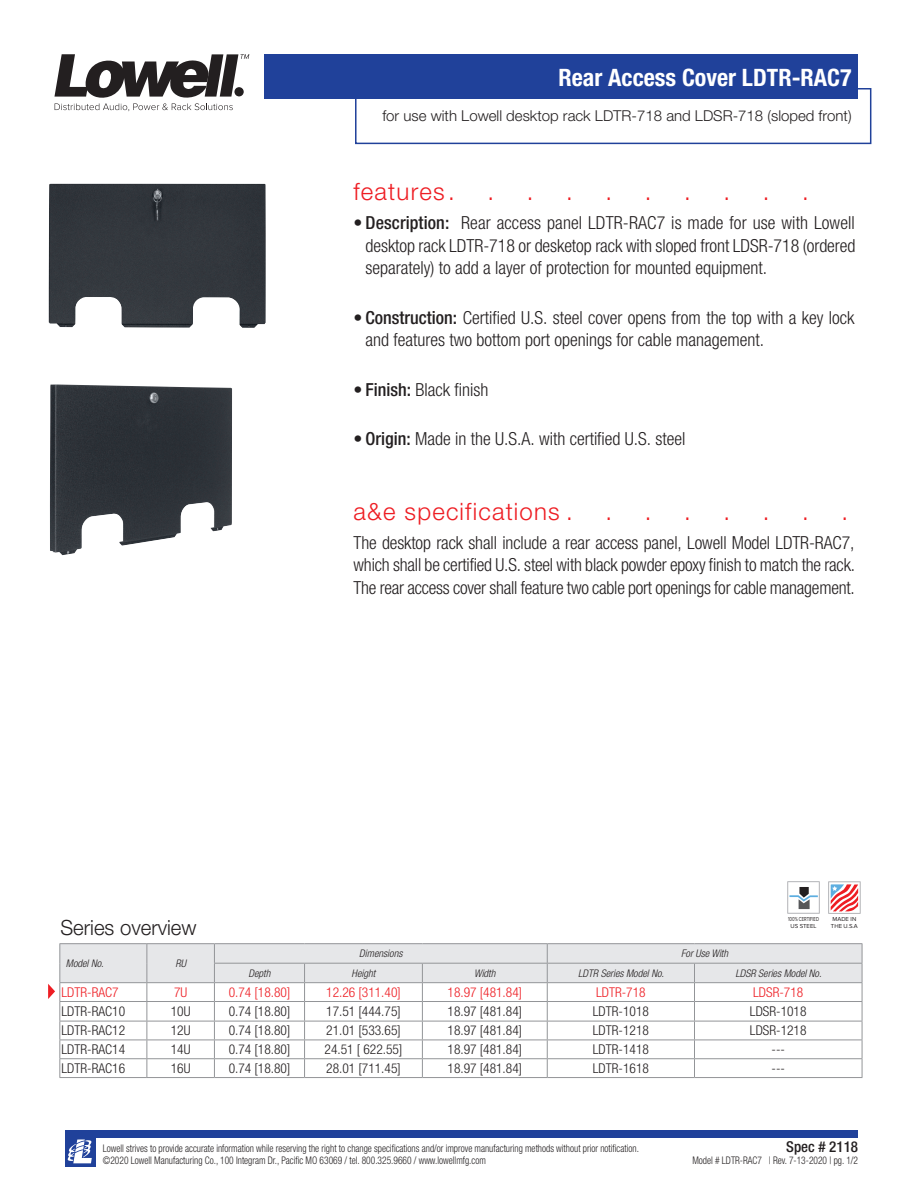
<style>
.page{position:relative;width:918px;height:1188px;background:#fff}
.page>*{position:absolute;margin:0;border:0;box-sizing:border-box;transform-origin:0 0}
.Product_-_Model_No{font:300 24px "Helvetica Neue LT Std";letter-spacing:.05em;color:#ee1d23}
.Product_-_Model_No-2{font:700 condensed 24px "Helvetica Neue LT Std";color:#fff}
.Series_Description{font:300 21px "Helvetica Neue LT Std";color:#231f20}
.Paragraph_titles{font:300 condensed 18px/22.5px "Helvetica Neue LT Std";color:#231f20;text-align:justify}
.A_E_text{font:300 condensed 18px/22.5px "Helvetica Neue LT Std";letter-spacing:-.01em;color:#231f20;text-align:justify}
.Product_-_Model_No-3{font:300 15px "Helvetica Neue LT Std";color:#231f20}
.t1{font:500 condensed 15px "Helvetica Neue LT Std";color:#231f20}
.Table_Body_-_CENTERE{font:300 condensed 13.5px "Helvetica Neue LT Std";color:#231f20}
.Table_Body_-_CENTERE-2{font:300 condensed 13.5px "Helvetica Neue LT Std";color:#ee1d23}
.Table_Body{font:300 condensed 13.5px "Helvetica Neue LT Std";color:#231f20}
.Table_Body-2{font:300 condensed 13.5px "Helvetica Neue LT Std";color:#ee1d23}
.t2{font:300 condensed 10.5px/12px "Helvetica Neue LT Std";color:#231f20;scale:.9 1}
.Table_Header{font:italic 300 condensed 10.5px "Helvetica Neue LT Std";color:#231f20}
.Table_Header_-_CENTE{font:italic 300 condensed 10.5px "Helvetica Neue LT Std";color:#231f20}
.t3{font:6px/7.2px "Proxima Nova";color:#231f20}
.t4{font:6px "Proxima Nova";color:#231f20;scale:.71 1}
.s1{font-weight:500}
</style>
<div class="page">
<div style="left:264px;top:54px;width:594px;height:45px;background:#20419a"></div>
<svg style="left:54px;top:54px;width:195px;height:57px"></svg>
<div style="left:65px;top:1131px;width:793px;height:7px;background:#20419a"></div>
<div style="left:65px;top:1133px;width:30px;height:34px;background:#20419a"></div>
<svg style="left:67px;top:1139px;width:25px;height:24px"></svg>
<svg style="left:355px;top:88px;width:517px;height:57px"></svg>
<hr style="left:59px;top:943px;width:88px;height:1px;background:#939598">
<hr style="left:147px;top:943px;width:67px;height:1px;background:#939598">
<hr style="left:214px;top:943px;width:91px;height:1px;background:#939598">
<hr style="left:305px;top:943px;width:117px;height:1px;background:#939598">
<hr style="left:422px;top:943px;width:125px;height:1px;background:#939598">
<hr style="left:547px;top:943px;width:147px;height:1px;background:#939598">
<hr style="left:694px;top:943px;width:168px;height:1px;background:#939598">
<svg style="left:48px;top:944px;width:815px;height:133px"></svg>
<hr style="left:59px;top:1077px;width:88px;height:1px;background:#939598">
<hr style="left:147px;top:1077px;width:67px;height:1px;background:#939598">
<hr style="left:214px;top:1077px;width:91px;height:1px;background:#939598">
<hr style="left:305px;top:1077px;width:117px;height:1px;background:#939598">
<hr style="left:422px;top:1077px;width:125px;height:1px;background:#939598">
<hr style="left:547px;top:1077px;width:147px;height:1px;background:#939598">
<hr style="left:694px;top:1077px;width:168px;height:1px;background:#939598">
<svg style="left:787px;top:881px;width:33px;height:33px"></svg>
<svg style="left:828px;top:881px;width:33px;height:33px"></svg>
<img style="left:49px;top:184px;width:217px;height:144px">
<img style="left:50px;top:384px;width:182px;height:171px">
<p class="Product_-_Model_No-2" style="left:559px;top:63px;width:295px">Rear Access Cover LDTR-RAC7</p>
<p class="Product_-_Model_No-3" style="left:382px;top:106px;width:471px">for use with Lowell desktop rack LDTR-718 and LDSR-718 (sloped front)</p>
<p class="Product_-_Model_No" style="left:354px;top:177px;width:93px">features</p>
<p class="Paragraph_titles" style="left:366px;top:212px;width:491px;text-indent:-12px">• <span class="s1">Description:</span> Rear access panel LDTR-RAC7 is made for use with Lowell desktop rack LDTR-718 or desketop rack with sloped front LDSR-718 (ordered separately) to add a layer of protection for mounted equipment.</p>
<p class="Paragraph_titles" style="left:366px;top:306px;width:491px;text-indent:-12px">• <span class="s1">Construction:</span> Certified U.S. steel cover opens from the top with a key lock and features two bottom port openings for cable management.</p>
<p class="Paragraph_titles" style="left:354px;top:378px;width:136px">• <span class="s1">Finish:</span> Black finish</p>
<p class="Paragraph_titles" style="left:354px;top:428px;width:333px">• <span class="s1">Origin:</span> Made in the U.S.A. with certified U.S. steel</p>
<p class="Product_-_Model_No" style="left:354px;top:496px;width:208px">a&amp;e specifications</p>
<p class="A_E_text" style="left:354px;top:531px;width:503px">The desktop rack shall include a rear access panel, Lowell Model LDTR-RAC7, which shall be certified U.S. steel with black powder epoxy finish to match the rack.<br>The rear access cover shall feature two cable port openings for cable management.</p>
<p class="Series_Description" style="left:60px;top:915px;width:138px">Series overview</p>
<p class="Table_Header" style="left:66px;top:957px;width:39px">Model No.</p>
<p class="Table_Header" style="left:175px;top:957px;width:12px">RU</p>
<p class="Table_Header" style="left:359px;top:947px;width:45px">Dimensions</p>
<p class="Table_Header" style="left:681px;top:947px;width:49px">For Use With</p>
<p class="t4" style="left:788px;top:915px;width:45px">100% CERTIFIED</p>
<p class="t3" style="left:790px;top:922px;width:28px">US STEEL</p>
<p class="t3" style="left:831px;top:915px;width:28px">MADE IN<br>THE U.S.A</p>
<p class="Table_Header" style="left:249px;top:967px;width:23px">Depth</p>
<p class="Table_Header" style="left:352px;top:967px;width:25px">Height</p>
<p class="Table_Header" style="left:474px;top:967px;width:23px">Width</p>
<p class="Table_Header" style="left:578px;top:967px;width:87px">LDTR Series Model No.</p>
<p class="Table_Header_-_CENTE" style="left:735px;top:967px;width:88px">LDSR Series Model No.</p>
<p class="Table_Body-2" style="left:61px;top:984px;width:59px">LDTR-RAC7</p>
<p class="Table_Body_-_CENTERE-2" style="left:174px;top:984px;width:15px">7U</p>
<p class="Table_Body_-_CENTERE-2" style="left:229px;top:984px;width:63px">0.74 [18.80]</p>
<p class="Table_Body_-_CENTERE-2" style="left:326px;top:984px;width:76px">12.26 [311.40]</p>
<p class="Table_Body_-_CENTERE-2" style="left:448px;top:984px;width:76px">18.97 [481.84]</p>
<p class="Table_Body_-_CENTERE-2" style="left:596px;top:984px;width:51px">LDTR-718</p>
<p class="Table_Body_-_CENTERE-2" style="left:753px;top:984px;width:52px">LDSR-718</p>
<p class="Table_Body" style="left:61px;top:1004px;width:65px">LDTR-RAC10</p>
<p class="Table_Body_-_CENTERE" style="left:171px;top:1004px;width:21px">10U</p>
<p class="Table_Body_-_CENTERE" style="left:229px;top:1004px;width:63px">0.74 [18.80]</p>
<p class="Table_Body_-_CENTERE" style="left:326px;top:1004px;width:76px">17.51 [444.75]</p>
<p class="Table_Body_-_CENTERE" style="left:448px;top:1004px;width:76px">18.97 [481.84]</p>
<p class="Table_Body_-_CENTERE" style="left:593px;top:1004px;width:58px">LDTR-1018</p>
<p class="Table_Body_-_CENTERE" style="left:750px;top:1004px;width:58px">LDSR-1018</p>
<p class="Table_Body" style="left:61px;top:1023px;width:65px">LDTR-RAC12</p>
<p class="Table_Body_-_CENTERE" style="left:171px;top:1023px;width:21px">12U</p>
<p class="Table_Body_-_CENTERE" style="left:229px;top:1023px;width:63px">0.74 [18.80]</p>
<p class="Table_Body_-_CENTERE" style="left:326px;top:1023px;width:76px">21.01 [533.65]</p>
<p class="Table_Body_-_CENTERE" style="left:448px;top:1023px;width:76px">18.97 [481.84]</p>
<p class="Table_Body_-_CENTERE" style="left:593px;top:1023px;width:58px">LDTR-1218</p>
<p class="Table_Body_-_CENTERE" style="left:750px;top:1023px;width:58px">LDSR-1218</p>
<p class="Table_Body" style="left:61px;top:1042px;width:65px">LDTR-RAC14</p>
<p class="Table_Body_-_CENTERE" style="left:171px;top:1042px;width:21px">14U</p>
<p class="Table_Body_-_CENTERE" style="left:229px;top:1042px;width:63px">0.74 [18.80]</p>
<p class="Table_Body_-_CENTERE" style="left:325px;top:1042px;width:79px">24.51 [ 622.55]</p>
<p class="Table_Body_-_CENTERE" style="left:448px;top:1042px;width:76px">18.97 [481.84]</p>
<p class="Table_Body_-_CENTERE" style="left:593px;top:1042px;width:58px">LDTR-1418</p>
<p class="Table_Body_-_CENTERE" style="left:772px;top:1042px;width:15px">---</p>
<p class="Table_Body" style="left:61px;top:1060px;width:65px">LDTR-RAC16</p>
<p class="Table_Body_-_CENTERE" style="left:171px;top:1060px;width:21px">16U</p>
<p class="Table_Body_-_CENTERE" style="left:229px;top:1060px;width:63px">0.74 [18.80]</p>
<p class="Table_Body_-_CENTERE" style="left:326px;top:1060px;width:76px">28.01 [711.45]</p>
<p class="Table_Body_-_CENTERE" style="left:448px;top:1060px;width:76px">18.97 [481.84]</p>
<p class="Table_Body_-_CENTERE" style="left:593px;top:1060px;width:58px">LDTR-1618</p>
<p class="Table_Body_-_CENTERE" style="left:772px;top:1060px;width:15px">---</p>
<p class="t2" style="left:103px;top:1143px;width:597px">Lowell strives to provide accurate information while reserving the right to change specifications and/or improve manufacturing methods without prior notification. ©2020 Lowell Manufacturing Co., 100 Integram Dr., Pacific MO 63069 / tel. 800.325.9660 / www.lowellmfg.com</p>
<p class="t1" style="left:786px;top:1138px;width:73px">Spec # 2118</p>
<p class="t2" style="left:692px;top:1155px;width:186px">Model # LDTR-RAC7 | Rev. 7-13-2020 | pg. 1/2</p>
</div>
